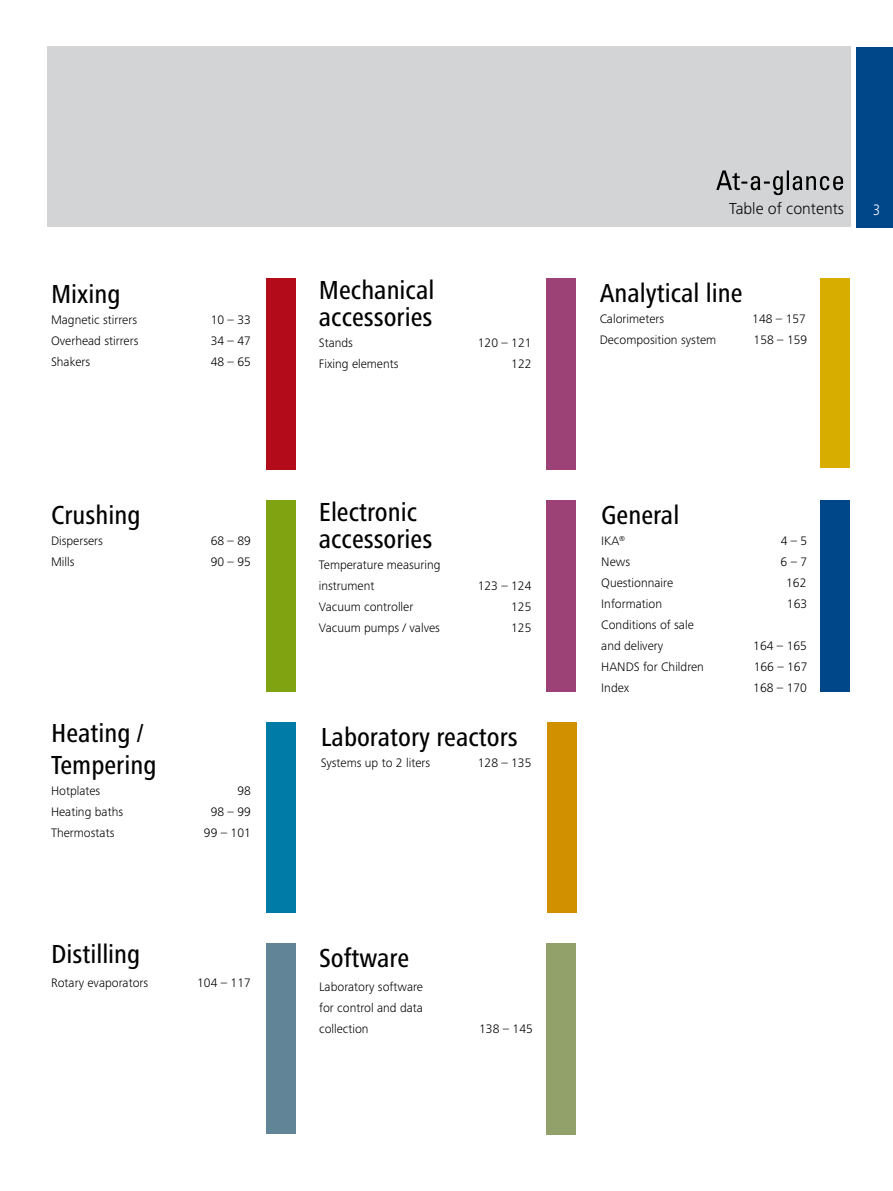
<style>
.page{position:relative;width:893px;height:1191px;background:#fff}
.page>*{position:absolute;margin:0;border:0;box-sizing:border-box;transform-origin:0 0}
.t1{font:500 condensed 27px/27px "Frutiger Next IKA";color:#000}
.t2{font:300 16.5px "Frutiger Next IKA";color:#000}
.t3{font:300 condensed 15.75px "Frutiger Next IKA";color:#fff}
.t4{font:300 12.75px/21px "Frutiger Next IKA";color:#000}
</style>
<div class="page">
<div style="left:856px;top:47px;width:37px;height:180px;background:#00478a"></div>
<div style="left:47px;top:47px;width:803px;height:180px;background:#d3d4d5"></div>
<div style="left:820px;top:278px;width:29px;height:190px;background:#d7ae00"></div>
<div style="left:820px;top:500px;width:30px;height:191px;background:#00478a"></div>
<div style="left:546px;top:278px;width:30px;height:192px;background:#9d4277"></div>
<div style="left:547px;top:722px;width:30px;height:190px;background:#d19000"></div>
<div style="left:546px;top:943px;width:30px;height:191px;background:#92a06a"></div>
<div style="left:266px;top:278px;width:30px;height:192px;background:#b40b1a"></div>
<div style="left:266px;top:500px;width:30px;height:191px;background:#80a312"></div>
<div style="left:267px;top:943px;width:29px;height:190px;background:#618597"></div>
<div style="left:267px;top:722px;width:29px;height:190px;background:#007aa7"></div>
<div style="left:546px;top:500px;width:30px;height:191px;background:#9d4277"></div>
<svg style="left:716px;top:170px;width:127px;height:25px"></svg>
<h1 class="t1" style="left:51px;top:280px;width:71px">Mixing</h1>
<p class="t4" style="left:51px;top:309px;width:88px">Magnetic stirrers</p>
<p class="t4" style="left:211px;top:309px;width:42px">10 – 33</p>
<p class="t4" style="left:51px;top:330px;width:89px">Overhead stirrers</p>
<p class="t4" style="left:211px;top:330px;width:42px">34 – 47</p>
<p class="t4" style="left:51px;top:351px;width:41px">Shakers</p>
<p class="t4" style="left:211px;top:351px;width:42px">48 – 65</p>
<h1 class="t1" style="left:51px;top:501px;width:91px">Crushing</h1>
<p class="t4" style="left:51px;top:530px;width:53px">Dispersers</p>
<p class="t4" style="left:211px;top:530px;width:42px">68 – 89</p>
<p class="t4" style="left:51px;top:551px;width:25px">Mills</p>
<p class="t4" style="left:211px;top:551px;width:42px">90 – 95</p>
<h1 class="t1" style="left:51px;top:716px;width:107px;line-height:32.4px">Heating /<br>Tempering</h1>
<p class="t4" style="left:51px;top:780px;width:51px">Hotplates</p>
<p class="t4" style="left:237px;top:780px;width:15px">98</p>
<p class="t4" style="left:51px;top:801px;width:74px">Heating baths</p>
<p class="t4" style="left:211px;top:801px;width:42px">98 – 99</p>
<p class="t4" style="left:51px;top:822px;width:65px">Thermostats</p>
<p class="t4" style="left:204px;top:822px;width:48px">99 – 101</p>
<h1 class="t1" style="left:51px;top:940px;width:91px">Distilling</h1>
<p class="t4" style="left:51px;top:972px;width:99px">Rotary evaporators</p>
<p class="t4" style="left:197px;top:972px;width:55px">104 – 117</p>
<h1 class="t1" style="left:319px;top:277px;width:117px">Mechanical accessories</h1>
<p class="t4" style="left:319px;top:333px;width:36px">Stands</p>
<p class="t4" style="left:478px;top:333px;width:55px">120 – 121</p>
<p class="t4" style="left:319px;top:354px;width:81px">Fixing elements</p>
<p class="t4" style="left:511px;top:354px;width:22px">122</p>
<h1 class="t1" style="left:319px;top:498px;width:115px">Electronic accessories</h1>
<p class="t4" style="left:319px;top:554px;width:123px">Temperature measuring instrument</p>
<p class="t4" style="left:478px;top:575px;width:55px">123 – 124</p>
<p class="t4" style="left:319px;top:596px;width:96px">Vacuum controller</p>
<p class="t4" style="left:511px;top:596px;width:22px">125</p>
<p class="t4" style="left:319px;top:617px;width:123px">Vacuum pumps / valves</p>
<p class="t4" style="left:511px;top:617px;width:22px">125</p>
<h1 class="t1" style="left:321px;top:723px;width:199px">Laboratory reactors</h1>
<p class="t4" style="left:321px;top:752px;width:111px">Systems up to 2 liters</p>
<p class="t4" style="left:478px;top:752px;width:55px">128 – 135</p>
<p class="t2" style="left:729px;top:199px;width:117px">Table of contents</p>
<h1 class="t1" style="left:600px;top:280px;width:144px">Analytical line</h1>
<p class="t4" style="left:600px;top:308px;width:66px">Calorimeters</p>
<p class="t4" style="left:752px;top:308px;width:55px">148 – 157</p>
<p class="t4" style="left:600px;top:329px;width:118px">Decomposition system</p>
<p class="t4" style="left:754px;top:329px;width:55px">158 – 159</p>
<p class="t3" style="left:873px;top:200px;width:9px">3</p>
<h1 class="t1" style="left:601px;top:501px;width:80px">General</h1>
<p class="t4" style="left:601px;top:530px;width:25px">IKA<sup>®</sup></p>
<p class="t4" style="left:781px;top:530px;width:28px">4 – 5</p>
<p class="t4" style="left:601px;top:551px;width:30px">News</p>
<p class="t4" style="left:780px;top:551px;width:28px">6 – 7</p>
<p class="t4" style="left:601px;top:572px;width:73px">Questionnaire</p>
<p class="t4" style="left:786px;top:572px;width:22px">162</p>
<p class="t4" style="left:601px;top:593px;width:62px">Information</p>
<p class="t4" style="left:787px;top:593px;width:22px">163</p>
<p class="t4" style="left:601px;top:614px;width:94px">Conditions of sale and delivery</p>
<p class="t4" style="left:753px;top:635px;width:55px">164 – 165</p>
<p class="t4" style="left:601px;top:656px;width:104px">HANDS for Children</p>
<p class="t4" style="left:754px;top:656px;width:55px">166 – 167</p>
<p class="t4" style="left:601px;top:677px;width:30px">Index</p>
<p class="t4" style="left:753px;top:677px;width:55px">168 – 170</p>
<h1 class="t1" style="left:319px;top:944px;width:92px">Software</h1>
<p class="t4" style="left:319px;top:976px;width:105px;text-align:justify">Laboratory software for control and data collection</p>
<p class="t4" style="left:479px;top:1018px;width:55px">138 – 145</p>
</div>
